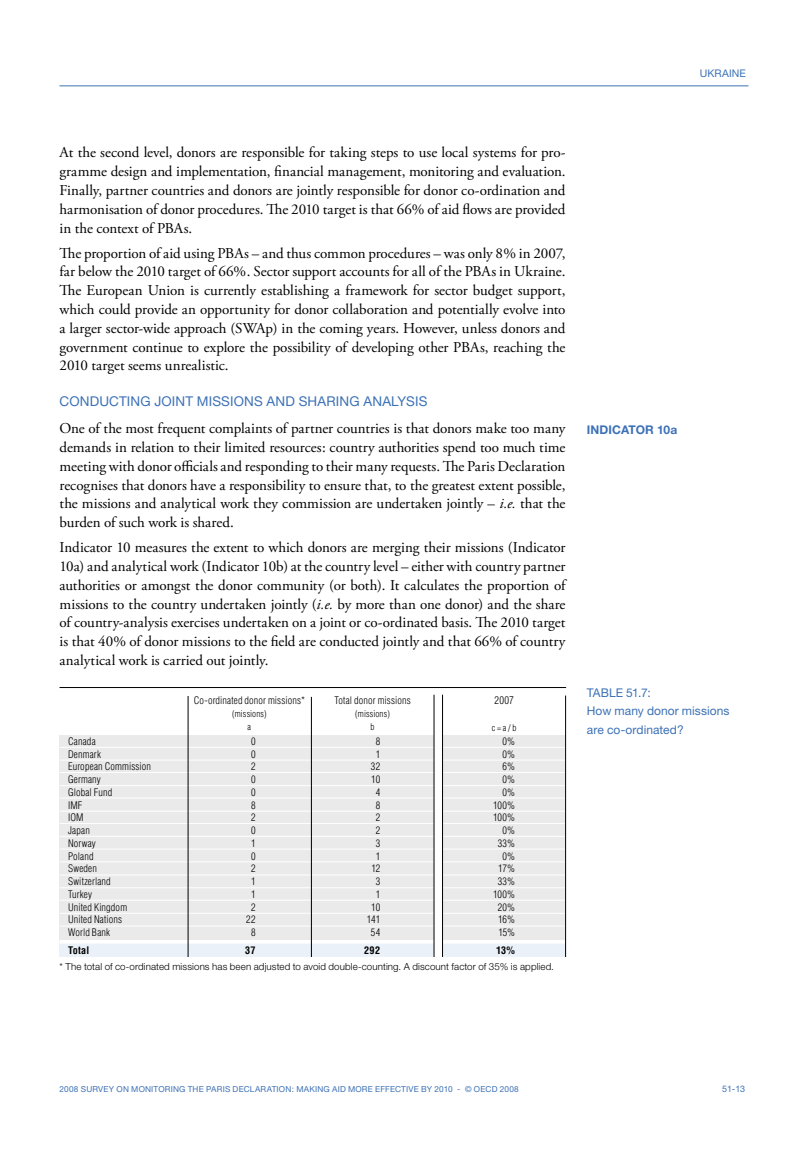
<style>
.page{position:relative;width:808px;height:1149px;background:#fff}
.page>*{position:absolute;margin:0;border:0;box-sizing:border-box;transform-origin:0 0}
.t1{font:15px/18.8px "Adobe Garamond Pro";color:#000;text-align:justify}
.t2{font:13.5px "Helvetica Neue";letter-spacing:.01em;color:#3c71b6}
.t3{font:12px/18.8px "Helvetica Neue";letter-spacing:.005em;color:#3c71b6}
.t4{font:700 12px "Helvetica Neue";letter-spacing:.01em;color:#3c71b6}
.t5{font:10.5px "Helvetica Neue";letter-spacing:.01em;color:#3c71b6}
.t6{font:300 condensed 10.5px "Helvetica LT Std";color:#000}
.t7{font:300 condensed 10.2px "Helvetica LT Std";letter-spacing:.015em;color:#000}
.t8{font:700 condensed 10.2px "Helvetica LT Std";letter-spacing:.025em;color:#000}
.t9{font:300 9.75px "Helvetica Neue";letter-spacing:.01em;color:#000}
.t10{font:300 condensed 9px/13.2px "Helvetica LT Std";letter-spacing:.01em;color:#000;text-align:center}
.t11{font:9px "Helvetica Neue";color:#3c71b6}
.t12{font:8.25px "Helvetica Neue";letter-spacing:.025em;color:#3c71b6}
.s1{font-style:italic}
</style>
<div class="page">
<hr style="left:60px;top:85px;width:688px;height:1px;background:#3c71b6">
<div style="left:60px;top:940px;width:506px;height:19px;background:#ebf1f8"></div>
<div style="left:60px;top:735px;width:506px;height:206px;background:#eaeaea"></div>
<hr style="left:60px;top:687px;width:506px;height:1px;background:#000">
<hr style="left:60px;top:759px;width:506px;height:1px;background:#fff">
<svg style="left:60px;top:939px;width:505px;height:4px;fill:#fff"></svg>
<hr style="left:60px;top:771px;width:506px;height:1px;background:#fff">
<hr style="left:60px;top:785px;width:506px;height:1px;background:#fff">
<hr style="left:60px;top:797px;width:506px;height:1px;background:#fff">
<hr style="left:60px;top:810px;width:506px;height:1px;background:#fff">
<hr style="left:60px;top:823px;width:506px;height:1px;background:#fff">
<hr style="left:60px;top:835px;width:506px;height:1px;background:#fff">
<hr style="left:60px;top:848px;width:506px;height:1px;background:#fff">
<hr style="left:60px;top:861px;width:506px;height:1px;background:#fff">
<hr style="left:60px;top:874px;width:506px;height:1px;background:#fff">
<hr style="left:60px;top:887px;width:506px;height:1px;background:#fff">
<hr style="left:60px;top:899px;width:506px;height:1px;background:#fff">
<hr style="left:60px;top:912px;width:506px;height:1px;background:#fff">
<hr style="left:60px;top:925px;width:506px;height:1px;background:#fff">
<hr style="left:60px;top:746px;width:506px;height:1px;background:#fff">
<hr style="left:188px;top:695px;width:1px;height:263px;background:#000">
<hr style="left:311px;top:696px;width:1px;height:263px;background:#000">
<div style="left:434px;top:693px;width:9px;height:264px;background:#fff"></div>
<hr style="left:434px;top:694px;width:1px;height:264px;background:#000">
<hr style="left:442px;top:694px;width:1px;height:264px;background:#000">
<hr style="left:565px;top:695px;width:1px;height:264px;background:#000">
<div style="left:60px;top:957px;width:515px;height:22px;background:#fff"></div>
<p class="t5" style="left:700px;top:67px;width:48px">UKRAINE</p>
<p class="t1" style="left:60px;top:144px;width:507px">At the second level, donors are responsible for taking steps to use local systems for pro&shy;gramme design and implementation, financial management, monitoring and evaluation.<br>Finally, partner countries and donors are jointly responsible for donor co-ordination and harmonisation of donor procedures. The 2010 target is that 66% of aid flows are provided in the context of PBAs.</p>
<p class="t1" style="left:60px;top:244px;width:508px">The proportion of aid using PBAs – and thus common procedures – was only 8% in 2007, far below the 2010 target of 66%. Sector support accounts for all of the PBAs in Ukraine.<br>The European Union is currently establishing a framework for sector budget support, which could provide an opportunity for donor collaboration and potentially evolve into a larger sector-wide approach (SWAp) in the coming years. However, unless donors and government continue to explore the possibility of developing other PBAs, reaching the 2010 target seems unrealistic.</p>
<p class="t2" style="left:60px;top:393px;width:369px">CONDUCTING JOINT MISSIONS AND SHARING ANALYSIS</p>
<p class="t1" style="left:60px;top:419px;width:507px">One of the most frequent complaints of partner countries is that donors make too many demands in relation to their limited resources: country authorities spend too much time meeting with donor officials and responding to their many requests. The Paris Declaration recognises that donors have a responsibility to ensure that, to the greatest extent possible, the missions and analytical work they commission are undertaken jointly – <span class="s1">i.e.</span> that the burden of such work is shared.</p>
<p class="t1" style="left:60px;top:538px;width:507px">Indicator 10 measures the extent to which donors are merging their missions (Indicator 10a) and analytical work (Indicator 10b) at the country level – either with country partner authorities or amongst the donor community (or both). It calculates the proportion of missions to the country undertaken jointly (<span class="s1">i.e.</span> by more than one donor) and the share of country-analysis exercises undertaken on a joint or co-ordinated basis. The 2010 target is that 40% of donor missions to the field are conducted jointly and that 66% of country analytical work is carried out jointly.</p>
<p class="t7" style="left:194px;top:693px;width:113px">Co-ordinated donor missions*</p>
<p class="t10" style="left:232px;top:706px;width:36px">(missions) a</p>
<p class="t7" style="left:334px;top:693px;width:78px">Total donor missions</p>
<p class="t10" style="left:355px;top:706px;width:36px">(missions) b</p>
<p class="t6" style="left:494px;top:693px;width:21px">2007</p>
<p class="t10" style="left:492px;top:720px;width:26px">c = a / b</p>
<p class="t7" style="left:68px;top:734px;width:29px">Canada</p>
<p class="t7" style="left:251px;top:734px;width:6px">0</p>
<p class="t7" style="left:376px;top:734px;width:6px">8</p>
<p class="t7" style="left:502px;top:734px;width:14px">0%</p>
<p class="t7" style="left:68px;top:747px;width:34px">Denmark</p>
<p class="t7" style="left:251px;top:747px;width:6px">0</p>
<p class="t7" style="left:376px;top:747px;width:6px">1</p>
<p class="t7" style="left:502px;top:747px;width:14px">0%</p>
<p class="t7" style="left:68px;top:760px;width:85px">European Commission</p>
<p class="t7" style="left:251px;top:760px;width:6px">2</p>
<p class="t7" style="left:371px;top:760px;width:11px">32</p>
<p class="t7" style="left:502px;top:760px;width:14px">6%</p>
<p class="t7" style="left:68px;top:772px;width:34px">Germany</p>
<p class="t7" style="left:251px;top:772px;width:6px">0</p>
<p class="t7" style="left:371px;top:772px;width:10px">10</p>
<p class="t7" style="left:502px;top:772px;width:14px">0%</p>
<p class="t7" style="left:68px;top:785px;width:46px">Global Fund</p>
<p class="t7" style="left:251px;top:785px;width:6px">0</p>
<p class="t7" style="left:376px;top:785px;width:6px">4</p>
<p class="t7" style="left:502px;top:785px;width:14px">0%</p>
<p class="t7" style="left:68px;top:798px;width:16px">IMF</p>
<p class="t7" style="left:251px;top:798px;width:6px">8</p>
<p class="t7" style="left:376px;top:798px;width:6px">8</p>
<p class="t7" style="left:493px;top:798px;width:23px">100%</p>
<p class="t7" style="left:68px;top:811px;width:17px">IOM</p>
<p class="t7" style="left:251px;top:811px;width:6px">2</p>
<p class="t7" style="left:376px;top:811px;width:6px">2</p>
<p class="t7" style="left:493px;top:811px;width:23px">100%</p>
<p class="t7" style="left:68px;top:823px;width:23px">Japan</p>
<p class="t7" style="left:251px;top:823px;width:6px">0</p>
<p class="t7" style="left:376px;top:823px;width:6px">2</p>
<p class="t7" style="left:502px;top:823px;width:14px">0%</p>
<p class="t7" style="left:68px;top:836px;width:29px">Norway</p>
<p class="t7" style="left:251px;top:836px;width:6px">1</p>
<p class="t7" style="left:376px;top:836px;width:6px">3</p>
<p class="t7" style="left:498px;top:836px;width:19px">33%</p>
<p class="t7" style="left:68px;top:849px;width:27px">Poland</p>
<p class="t7" style="left:251px;top:849px;width:6px">0</p>
<p class="t7" style="left:376px;top:849px;width:6px">1</p>
<p class="t7" style="left:502px;top:849px;width:14px">0%</p>
<p class="t7" style="left:68px;top:862px;width:30px">Sweden</p>
<p class="t7" style="left:251px;top:862px;width:6px">2</p>
<p class="t7" style="left:371px;top:862px;width:10px">12</p>
<p class="t7" style="left:498px;top:862px;width:18px">17%</p>
<p class="t7" style="left:68px;top:874px;width:44px">Switzerland</p>
<p class="t7" style="left:251px;top:874px;width:6px">1</p>
<p class="t7" style="left:376px;top:874px;width:6px">3</p>
<p class="t7" style="left:498px;top:874px;width:19px">33%</p>
<p class="t7" style="left:68px;top:887px;width:25px">Turkey</p>
<p class="t7" style="left:251px;top:887px;width:6px">1</p>
<p class="t7" style="left:376px;top:887px;width:6px">1</p>
<p class="t7" style="left:493px;top:887px;width:23px">100%</p>
<p class="t7" style="left:68px;top:900px;width:61px">United Kingdom</p>
<p class="t7" style="left:251px;top:900px;width:6px">2</p>
<p class="t7" style="left:371px;top:900px;width:10px">10</p>
<p class="t7" style="left:498px;top:900px;width:19px">20%</p>
<p class="t7" style="left:68px;top:913px;width:55px">United Nations</p>
<p class="t7" style="left:246px;top:913px;width:11px">22</p>
<p class="t7" style="left:367px;top:913px;width:15px">141</p>
<p class="t7" style="left:498px;top:913px;width:18px">16%</p>
<p class="t7" style="left:68px;top:925px;width:44px">World Bank</p>
<p class="t7" style="left:251px;top:925px;width:6px">8</p>
<p class="t7" style="left:371px;top:925px;width:11px">54</p>
<p class="t7" style="left:498px;top:925px;width:18px">15%</p>
<p class="t8" style="left:68px;top:944px;width:23px">Total</p>
<p class="t8" style="left:245px;top:944px;width:12px">37</p>
<p class="t8" style="left:364px;top:944px;width:17px">292</p>
<p class="t8" style="left:496px;top:944px;width:20px">13%</p>
<p class="t9" style="left:60px;top:959px;width:496px">* The total of co-ordinated missions has been adjusted to avoid double-counting. A discount factor of 35% is applied.</p>
<p class="t4" style="left:587px;top:422px;width:92px">INDICATOR 10a</p>
<p class="t3" style="left:587px;top:682px;width:144px">TABLE 51.7:<br>How many donor missions are co-ordinated?</p>
<p class="t12" style="left:60px;top:1083px;width:461px">2008 SURVEY ON MONITORING THE PARIS DECLARATION: MAKING AID MORE EFFECTIVE BY 2010 - © OECD 2008</p>
<p class="t11" style="left:722px;top:1083px;width:25px">51-13</p>
</div>
